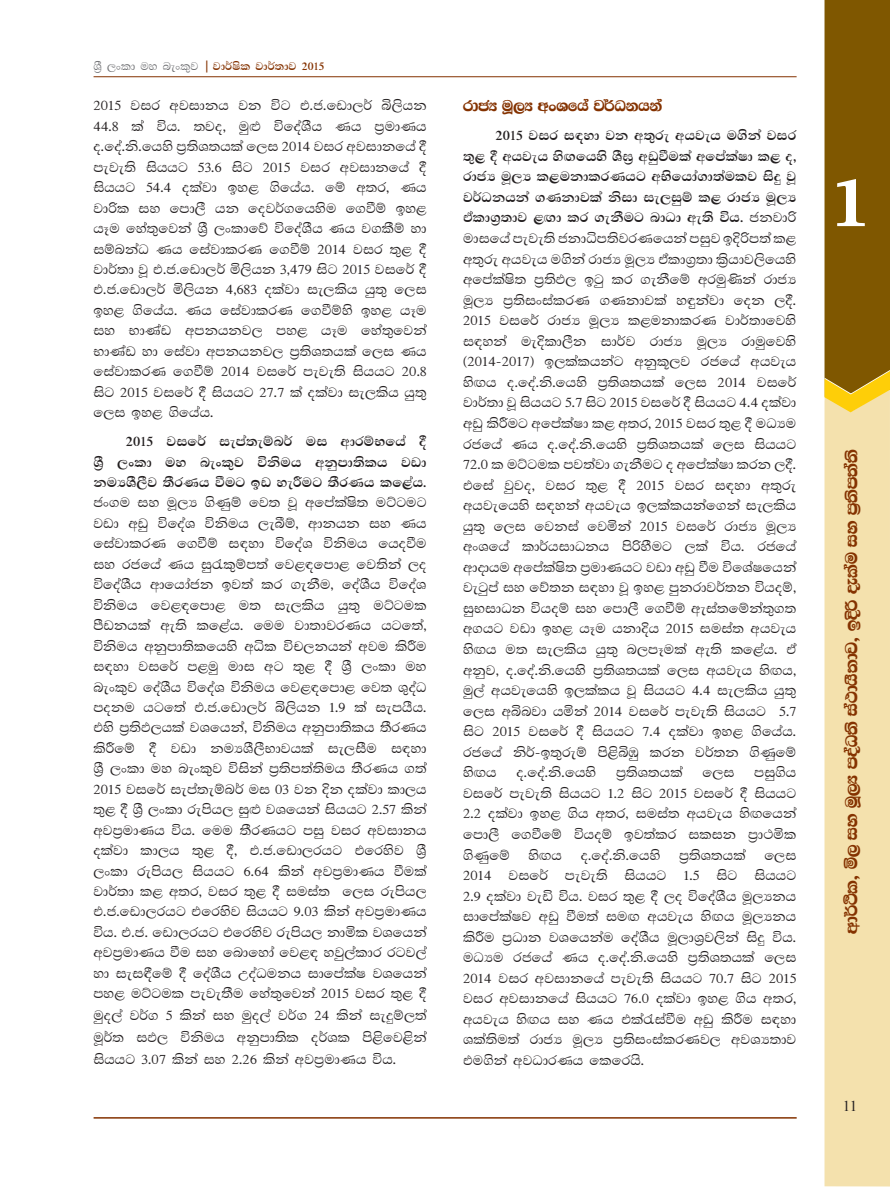
<style>
.page{position:relative;width:890px;height:1187px;background:#fff}
.page>*{position:absolute;margin:0;border:0;box-sizing:border-box;transform-origin:0 0}
.t1{font:55.2px "Capitals";color:#fff;scale:1.09 1}
.t2{font:18px "FM Samanthax";color:#843200}
.t3{font:16.5px/20.5px "Abhaya";color:#231f20}
.t4{font:700 16.5px/20.4px "Abhaya";color:#231f20;text-align:justify}
.t5{font:16.5px "FM Samanthax";color:#843200}
.t6{font:15px "Times New Roman";color:#231f20}
.t7{font:700 13.5px "Abhaya";color:#843200}
.s1{font-weight:400;color:#6c6d70}
.s2{font-family:"Calibri";font-weight:400}
.s3{font-weight:700}
</style>
<div class="page">
<svg style="left:824px;top:412px;width:66px;height:774px;fill:#f4e1ad"></svg>
<svg style="left:824px;top:0;width:66px;height:412px"></svg>
<hr style="left:94px;top:1117px;width:702px;height:1px;background:#843200">
<hr style="left:94px;top:76px;width:702px;height:1px;background:#843200">
<p class="t7" style="left:94px;top:59px;width:232px"><span class="s1">YS%,xld uy nexl=j</span> <span class="s2">|</span> JDR®ISL JDR®;DJ 2015</p>
<p class="t3" style="left:93px;top:96px;width:340px">2015 jir wjidkh jk úg t'c'fvd,r® ì,shk 44'8 la úh' ;jo" uq`M úfoaYSh Kh m%udKh o'foa'ks'fhysm%;sY;hlaf,i 2014 jir wjidkfha° meje;s ishhg 53'6 isg 2015 jir wjidkfha ° ishhg 54'4 olajd by&lt; .sfhah' fï w;r" Kh jd˙l iy fmd,Shk fojr®.fhysu f.ùï by&lt; hEu fya;=fjka Y%S,xldfõ úfoaYSh Kh j.lSï yd iïnkaO Kh fiajdlrK f.ùï 2014 jir ;=&lt; ° jdr®;d jQt'c'fvd,r®ñ,shk 3"479 isg 2015 jifr®° t'c'fvd,r®ñ,shk 4"683 olajd ie,lsh hq;= f,i by&lt; .sfhah' Kh fiajdlrK f.ùïysby&lt; hEu iy NdKav wmkhkj, my&lt; hEu fya;=fjka NdKav yd fiajd wmkhkj, m%;sY;hla f,i Kh fiajdlrK f.ùï 2014 jifr®meje;sishhg 20'8 isg 2015 jifr®° ishhg 27'7 la olajd ie,lsh hq;= f,i by&lt; .sfhah'</p>
<p class="t4" style="left:93px;top:431px;width:335px;text-indent:32px">2015 JIFR® IEMA;EÏNR® UI WDRÏNFHA ° Y%S ,XLD UY NEXL=J ÚKSUH WKQMD;SLH JVD KUHYS,SJ ;SRKH ÙUG BV YE¯UG ;SRKH LF&lt;AH'</p>
<p class="t3" style="left:93px;top:493px;width:344px">cx.u iy uQ,H .sKqï fj; jQwfmalaIs; uÜgug jvd wvqúfoaY úksuh ,eîï" wdkhk iy Kh fiajdlrK f.ùï i|yd úfoaY úksuh fhoùu iy rcfha Kh iq/l=ïm;a fj&lt;|fmd&lt; fj;ska ,o úfoaYSh wdfhdack bj;a lr .ekSu" foaYSh úfoaY úksuh fj&lt;|fmd&lt; u; ie,lsh hq;= uÜgul mSvkhla we;s lf&lt;ah' fuu jd;djrKh hgf;a" úksuh wkqmd;slfhyswêl úp,khka wju ls¯u i|yd jifr® m&lt;uqudi wg ;=&lt; ° Y%S,xld uy nexl=j foaYSh úfoaY úksuh fj&lt;|fmd&lt; fj; Y=oaO moku hgf;a t'c'fvd,r® ì,shk 1'9 la iemhSh' tysm%;sM,hla jYfhka" úksuh wkqmd;slh ;SrKh ls¯fï ° jvd kuHYS,SNdjhla ie,iSu i|yd Y%S,xld uy nexl=j úiska m%;sm;a;suh ;SrKh .;a 2015 jifr®iema;eïnr®ui 03 jk †k olajd ld,h ;=&lt; ° Y%S,xld remsh, iq`M jYfhka ishhg 2'57 lska wjm%udKh úh' fuu ;SrKhg miqjir wjidkh olajd ld,h ;=&lt; °" t'c'fvd,rhg tfrysj Y%S ,xld remsh, ishhg 6'64 lska wjm%udKh ùula jdr®;d l&lt; w;r" jir ;=&lt; ° iuia; f,i remsh, t'c'fvd,rhg tfrysj ishhg 9'03 lska wjm%udKh úh' t'c' fvd,rhg tfrysj remsh, kdñl jYfhka wjm%udKh ùu iy fndfyda fj&lt;| yjq,aldr rgj,a yd iei£fï ° foaYSh WoaOukh idfmalaI jYfhka my&lt; uÜgul meje;Su fya;=fjka 2015 jir ;=&lt; ° uqo,a jr®. 5 lska iy uqo,a jr®. 24 lska ie≥ï,;a uQr®; iM, úksuh wkqmd;sl or®Yl ms&lt;sfj&lt;ska ishhg 3'07 lska iy 2'26 lska wjm%udKh úh'</p>
<p class="t5" style="left:463px;top:98px;width:200px">RDCH UQ,H WXYFHA J¾OKHKA</p>
<p class="t3" style="left:463px;top:126px;width:344px;text-indent:32px"><span class="s3">2015 JIR I|YD JK W;=RE WHJEH U.SKA JIR ;=&lt; ° WHJEH YS`.FHYSYS&gt;%WVQÙULA WFMALAID L&lt; O" RDCH UQ,H L&lt;UKDLRKHG WNSFHDA.D;AULJ IS≥ JQ JR®OKHKA .KKDJLA KSID IE,IQÏ L&lt; RDCH UQ,H TALD.%;DJ &lt;`.D LR .EKSUG NDOD WE;SÚH'</span> ckjd˙ udifhameje;sckdêm;sjrKfhkamiqj b†˙m;al&lt; w;=re whjeh u.skardcH uQ,H tald.%;d l%shdj,sfhys wfmalaIs; m%;sM, bgqlr .ekSfï wruq◊ka rdcH uQ,H m%;sixialrK .Kkdjla y∫kajd fok ,°' 2015 jifr® rdcH uQ,H l&lt;ukdlrK jdr®;dfjys i|yka ue†ld,Sk idr®j rdcH uQ,H rduqfjys ^2014-2017&amp; b,lalhkag wkql+,j rcfha whjeh ys`.h o'foa'ks'fhys m%;sY;hla f,i 2014 jifr® jdr®;d jQishhg 5'7 isg 2015 jifr®° ishhg 4'4 olajd wvqls¯ug wfmalaId l&lt; w;r" 2015 jir ;=&lt; ° uOHu rcfha Kh o'foa'ks'fhysm%;sY;hla f,i ishhg 72'0 l uÜgul mj;ajd .ekSug o wfmalaId lrk ,°' tfia jqjo" jir ;=&lt; ° 2015 jir i|yd w;=re whjefhysi|yka whjeh b,lalhkaf.ka ie,lsh hq;= f,i fjkia fjñka 2015 jifr® rdcH uQ,H wxYfha ldr®hidOkh ms˙ySug ,la úh' rcfha wd∞hu wfmalaIs; m%udKhg jvd wvqùu úfYaIfhka jegqma iy fõ;k i|yd jQby&lt; mqkrdjr®;k úhoï" iqNidOk úhoï iy fmd,Sf.ùï weia;fïka;=.; w.hg jvd by&lt; hEu hkd†h 2015 iuia; whjeh ys`.h u; ie,lsh hq;= n,mEula we;slf&lt;ah' ta wkqj" o'foa'ks'fhysm%;sY;hla f,i whjeh ys`.h" uq,a whjefhysb,lalh jQishhg 4'4 ie,lsh hq;= f,i wìnjd hñka 2014 jifr®meje;sishhg 5'7 isg 2015 jifr®° ishhg 7'4 olajd by&lt; .sfhah' rcfha ksr®-b;=reï ms&lt;sìUqlrk jr®;k .sKqfï ys`.h o'foa'ks'fhys m%;sY;hla f,i miq.sh jifr®meje;sishhg 1'2 isg 2015 jifr®° ishhg 2'2 olajd by&lt; .sh w;r" iuia; whjeh ys`.fhka fmd,S f.ùfï úhoï bj;alr ilik m%d:ñl .sKqfï ys`.h o'foa'ks'fhys m%;sY;hla f,i 2014 jifr® meje;s ishhg 1'5 isg ishhg 2'9 olajd jeä úh' jir ;=&lt; ° ,o úfoaYSh uQ,Hkh idfmalaIj wvqùu;a iu`. whjeh ys`.h uQ,Hkh ls¯u m%Odk jYfhkau foaYSh uQ,dY%j,ska is≥ úh' uOHu rcfha Kh o'foa'ks'fhysm%;sY;hla f,i 2014 jir wjidkfha meje;sishhg 70'7 isg 2015 jir wjidkfha ishhg 76'0 olajd by&lt; .sh w;r" whjeh ys`.h iy Kh tla/iaùu wvqls¯u i|yd Yla;su;a rdcH uQ,H m%;sixialrKj, wjYH;dj tu.ska wjOdrKh flfrhs'</p>
<h1 class="t1" style="left:830px;top:166px;width:38px">1</h1>
<p class="t2" style="left:842px;top:934px;width:497px;rotate:-90deg">WD¾ÓL" Ñ, IY UQ,H MOAO;SIA:DHS;DJ" BÈß ±LAU IY M%;SM;A;S</p>
<p class="t6" style="left:842px;top:1095px;width:16px">11</p>
</div>
